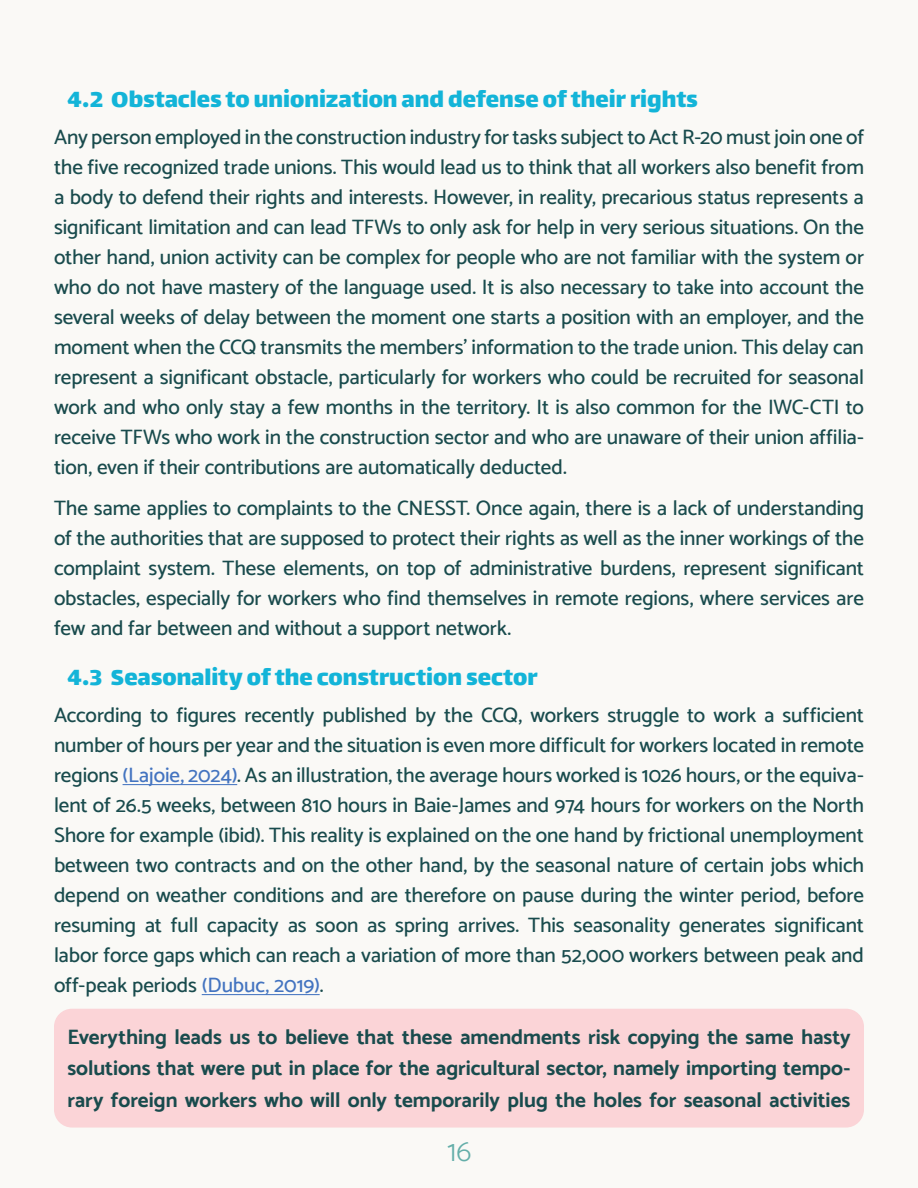
<style>
.page{position:relative;width:918px;height:1188px;background:#faf9f6}
.page>*{position:absolute;margin:0;border:0;box-sizing:border-box;transform-origin:0 0}
.t1{font:300 30px "Catamaran";color:#64aea9}
.sous-sous_titre1{font:27px "Lalezar";color:#13b4d8}
.t2{font:500 21px/30px "Catamaran";letter-spacing:-.005em;color:#194b4d;text-align:justify}
.Encadrer{font:700 21px/31.5px "Catamaran";letter-spacing:-.005em;color:#194b4d;text-align:justify}
.s1{color:#4474c0}
</style>
<div class="page">
<div style="left:54px;top:1009px;width:810px;height:119px;background:#fbd4d7;border-radius:18px"></div>
<hr style="left:123px;top:784px;width:114px;height:1px;background:#4474c0">
<hr style="left:202px;top:994px;width:118px;height:1px;background:#4474c0">
<p class="sous-sous_titre1" style="left:68px;top:82px;width:632px">4.2 Obstacles to unionization and defense of their rights</p>
<p class="t2" style="left:54px;top:122px;width:812px">Any person employed in the construction industry for tasks subject to Act R-20 must join one of the five recognized trade unions. This would lead us to think that all workers also benefit from a body to defend their rights and interests. However, in reality, precarious status represents a significant limitation and can lead TFWs to only ask for help in very serious situations. On the other hand, union activity can be complex for people who are not familiar with the system or who do not have mastery of the language used. It is also necessary to take into account the several weeks of delay between the moment one starts a position with an employer, and the moment when the CCQ transmits the members’ information to the trade union. This delay can represent a significant obstacle, particularly for workers who could be recruited for seasonal work and who only stay a few months in the territory. It is also common for the IWC-CTI to receive TFWs who work in the construction sector and who are unaware of their union affilia&shy;tion, even if their contributions are automatically deducted.</p>
<p class="t2" style="left:54px;top:492px;width:812px">The same applies to complaints to the CNESST. Once again, there is a lack of understanding of the authorities that are supposed to protect their rights as well as the inner workings of the complaint system. These elements, on top of administrative burdens, represent significant obstacles, especially for workers who find themselves in remote regions, where services are few and far between and without a support network.</p>
<p class="sous-sous_titre1" style="left:68px;top:660px;width:472px">4.3 Seasonality of the construction sector</p>
<p class="t2" style="left:54px;top:699px;width:812px">According to figures recently published by the CCQ, workers struggle to work a sufficient number of hours per year and the situation is even more difficult for workers located in remote regions <span class="s1">(Lajoie, 2024)</span>. As an illustration, the average hours worked is 1026 hours, or the equiva&shy;lent of 26.5 weeks, between 810 hours in Baie-James and 974 hours for workers on the North Shore for example (ibid). This reality is explained on the one hand by frictional unemployment between two contracts and on the other hand, by the seasonal nature of certain jobs which depend on weather conditions and are therefore on pause during the winter period, before resuming at full capacity as soon as spring arrives. This seasonality generates significant labor force gaps which can reach a variation of more than 52,000 workers between peak and off-peak periods <span class="s1">(Dubuc, 2019)</span>.</p>
<p class="Encadrer" style="left:68px;top:1020px;width:785px">Everything leads us to believe that these amendments risk copying the same hasty solutions that were put in place for the agricultural sector, namely importing tempo&shy;rary foreign workers who will only temporarily plug the holes for seasonal activities</p>
<h1 class="t1" style="left:447px;top:1128px;width:26px">16</h1>
</div>
